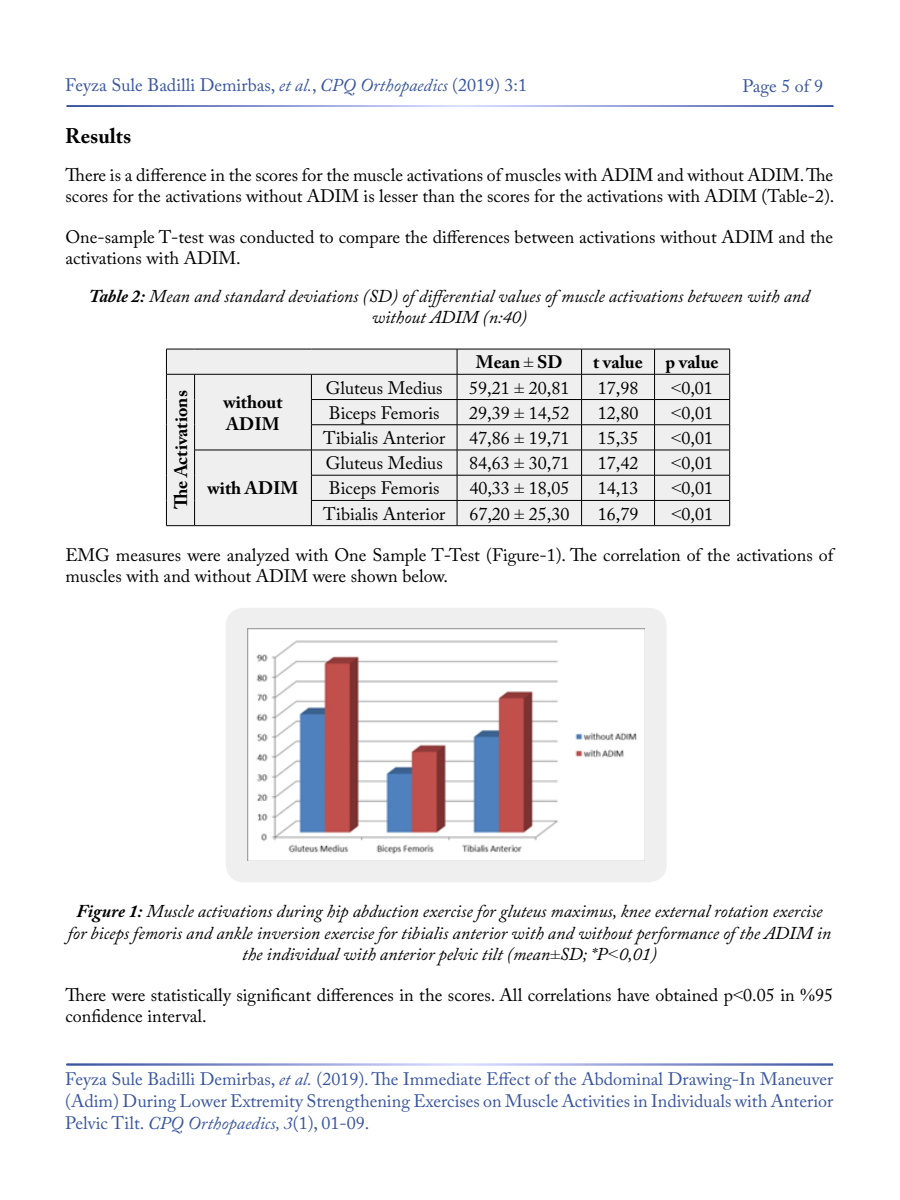
<style>
.page{position:relative;width:900px;height:1200px;background:#fff}
.page>*{position:absolute;margin:0;border:0;box-sizing:border-box;transform-origin:0 0}
.t1{font:700 21px "Adobe Caslon Pro";color:#000}
.t2{font:18px/21.6px "Adobe Caslon Pro";color:#000}
.t3{font:italic 18px/21.6px "Adobe Caslon Pro";color:#000;text-align:center}
.t4{font:18px/21.6px "Adobe Caslon Pro";color:#3955a0;text-align:justify}
.t5{font:700 18px/21.6px "Adobe Caslon Pro";color:#000}
.s1{font-style:italic}
.s2{font-weight:700}
.s3{font-family:"Times New Roman";font-weight:400}
.s4{font-family:"Times New Roman"}
</style>
<div class="page">
<div style="left:226px;top:608px;width:441px;height:274px;background:#efeff0;border-radius:18px"></div>
<div style="left:195px;top:350px;width:534px;height:175px;background:#efeff0"></div>
<hr style="left:195px;top:349px;width:116px;height:1px;background:#000">
<hr style="left:311px;top:349px;width:146px;height:1px;background:#000">
<hr style="left:457px;top:349px;width:125px;height:1px;background:#000">
<hr style="left:582px;top:349px;width:73px;height:1px;background:#000">
<hr style="left:655px;top:349px;width:75px;height:1px;background:#000">
<hr style="left:195px;top:374px;width:116px;height:1px;background:#000">
<hr style="left:311px;top:374px;width:146px;height:1px;background:#000">
<hr style="left:457px;top:374px;width:125px;height:1px;background:#000">
<hr style="left:582px;top:374px;width:73px;height:1px;background:#000">
<hr style="left:655px;top:374px;width:75px;height:1px;background:#000">
<hr style="left:311px;top:399px;width:146px;height:1px;background:#000">
<hr style="left:457px;top:399px;width:125px;height:1px;background:#000">
<hr style="left:582px;top:399px;width:73px;height:1px;background:#000">
<hr style="left:655px;top:399px;width:75px;height:1px;background:#000">
<hr style="left:311px;top:424px;width:146px;height:1px;background:#000">
<hr style="left:457px;top:424px;width:125px;height:1px;background:#000">
<hr style="left:582px;top:424px;width:73px;height:1px;background:#000">
<hr style="left:655px;top:424px;width:75px;height:1px;background:#000">
<hr style="left:194px;top:450px;width:117px;height:1px;background:#000">
<hr style="left:311px;top:450px;width:146px;height:1px;background:#000">
<hr style="left:457px;top:450px;width:125px;height:1px;background:#000">
<hr style="left:582px;top:450px;width:73px;height:1px;background:#000">
<hr style="left:655px;top:450px;width:75px;height:1px;background:#000">
<hr style="left:311px;top:475px;width:146px;height:1px;background:#000">
<hr style="left:457px;top:475px;width:125px;height:1px;background:#000">
<hr style="left:582px;top:475px;width:73px;height:1px;background:#000">
<hr style="left:655px;top:475px;width:75px;height:1px;background:#000">
<hr style="left:311px;top:500px;width:146px;height:1px;background:#000">
<svg style="left:311px;top:374px;width:1px;height:151px"></svg>
<hr style="left:457px;top:500px;width:125px;height:1px;background:#000">
<svg style="left:457px;top:349px;width:1px;height:176px"></svg>
<hr style="left:582px;top:500px;width:73px;height:1px;background:#000">
<svg style="left:581px;top:349px;width:1px;height:176px"></svg>
<hr style="left:655px;top:500px;width:75px;height:1px;background:#000">
<svg style="left:654px;top:349px;width:1px;height:176px"></svg>
<svg style="left:729px;top:349px;width:1px;height:176px"></svg>
<svg style="left:166px;top:349px;width:29px;height:177px"></svg>
<hr style="left:195px;top:525px;width:116px;height:1px;background:#000">
<hr style="left:311px;top:525px;width:146px;height:1px;background:#000">
<hr style="left:457px;top:525px;width:125px;height:1px;background:#000">
<hr style="left:582px;top:525px;width:73px;height:1px;background:#000">
<hr style="left:655px;top:525px;width:75px;height:1px;background:#000">
<img style="left:248px;top:629px;width:397px;height:232px">
<p class="t4" style="left:65px;top:74px;width:463px">Feyza Sule Badilli Demirbas, <span class="s1">et al.</span>, <span class="s1">CPQ Orthopaedics</span> (2019) 3:1</p>
<p class="t4" style="left:743px;top:75px;width:82px">Page 5 of 9</p>
<p class="t1" style="left:65px;top:124px;width:67px">Results</p>
<p class="t2" style="left:66px;top:164px;width:771px">There is a difference in the scores for the muscle activations of muscles with ADIM and without ADIM. The scores for the activations without ADIM is lesser than the scores for the activations with ADIM (Table-2).</p>
<p class="t2" style="left:66px;top:226px;width:769px">One-sample T-test was conducted to compare the differences between activations without ADIM and the activations with ADIM.</p>
<p class="t3" style="left:89px;top:285px;width:722px"><span class="s2">Table 2:</span> Mean and standard deviations (SD) of differential values of muscle activations between with and without ADIM (n:40)</p>
<p class="t5" style="left:476px;top:351px;width:88px">Mean <span class="s3">±</span> SD</p>
<p class="t5" style="left:593px;top:351px;width:51px">t value</p>
<p class="t5" style="left:666px;top:351px;width:55px">p value</p>
<p class="t2" style="left:326px;top:377px;width:118px">Gluteus Medius</p>
<p class="t2" style="left:469px;top:377px;width:102px">59,21 <span class="s4">±</span> 20,81</p>
<p class="t2" style="left:598px;top:377px;width:42px">17,98</p>
<p class="t2" style="left:671px;top:377px;width:43px"><span class="s4">&lt;</span>0,01</p>
<p class="t2" style="left:329px;top:402px;width:112px">Biceps Femoris</p>
<p class="t2" style="left:469px;top:402px;width:102px">29,39 <span class="s4">±</span> 14,52</p>
<p class="t2" style="left:598px;top:402px;width:42px">12,80</p>
<p class="t2" style="left:671px;top:402px;width:43px"><span class="s4">&lt;</span>0,01</p>
<p class="t2" style="left:323px;top:427px;width:124px">Tibialis Anterior</p>
<p class="t2" style="left:469px;top:427px;width:102px">47,86 <span class="s4">±</span> 19,71</p>
<p class="t2" style="left:598px;top:427px;width:42px">15,35</p>
<p class="t2" style="left:671px;top:427px;width:43px"><span class="s4">&lt;</span>0,01</p>
<p class="t5" style="left:170px;top:509px;width:120px;rotate:-90deg">The Activations</p>
<p class="t5" style="left:223px;top:391px;width:61px">without<br>ADIM</p>
<p class="t2" style="left:326px;top:452px;width:118px">Gluteus Medius</p>
<p class="t2" style="left:469px;top:452px;width:102px">84,63 <span class="s4">±</span> 30,71</p>
<p class="t2" style="left:598px;top:452px;width:42px">17,42</p>
<p class="t2" style="left:671px;top:452px;width:43px"><span class="s4">&lt;</span>0,01</p>
<p class="t2" style="left:329px;top:477px;width:112px">Biceps Femoris</p>
<p class="t2" style="left:469px;top:477px;width:102px">40,33 <span class="s4">±</span> 18,05</p>
<p class="t2" style="left:598px;top:477px;width:42px">14,13</p>
<p class="t2" style="left:671px;top:477px;width:43px"><span class="s4">&lt;</span>0,01</p>
<p class="t2" style="left:323px;top:503px;width:124px">Tibialis Anterior</p>
<p class="t2" style="left:469px;top:503px;width:102px">67,20 <span class="s4">±</span> 25,30</p>
<p class="t2" style="left:598px;top:503px;width:42px">16,79</p>
<p class="t2" style="left:671px;top:503px;width:43px"><span class="s4">&lt;</span>0,01</p>
<p class="t2" style="left:66px;top:544px;width:769px">EMG measures were analyzed with One Sample T-Test (Figure-1). The correlation of the activations of muscles with and without ADIM were shown below.</p>
<p class="t5" style="left:208px;top:477px;width:92px">with ADIM</p>
<p class="t3" style="left:68px;top:900px;width:765px"><span class="s2">Figure 1:</span> Muscle activations during hip abduction exercise for gluteus maximus, knee external rotation exercise for biceps femoris and ankle inversion exercise for tibialis anterior with and without performance of the ADIM in the individual with anterior pelvic tilt (mean<span class="s4">±</span>SD; *P<span class="s4">&lt;</span>0,01)</p>
<p class="t2" style="left:66px;top:984px;width:769px">There were statistically significant differences in the scores. All correlations have obtained p<span class="s4">&lt;</span>0.05 in <span class="s4">%</span>95 confidence interval.</p>
<p class="t4" style="left:65px;top:1068px;width:769px">Feyza Sule Badilli Demirbas, <span class="s1">et al.</span> (2019). The Immediate Effect of the Abdominal Drawing-In Maneuver (Adim) During Lower Extremity Strengthening Exercises on Muscle Activities in Individuals with Anterior Pelvic Tilt. <span class="s1">CPQ Orthopaedics, 3</span>(1), 01-09.</p>
</div>
